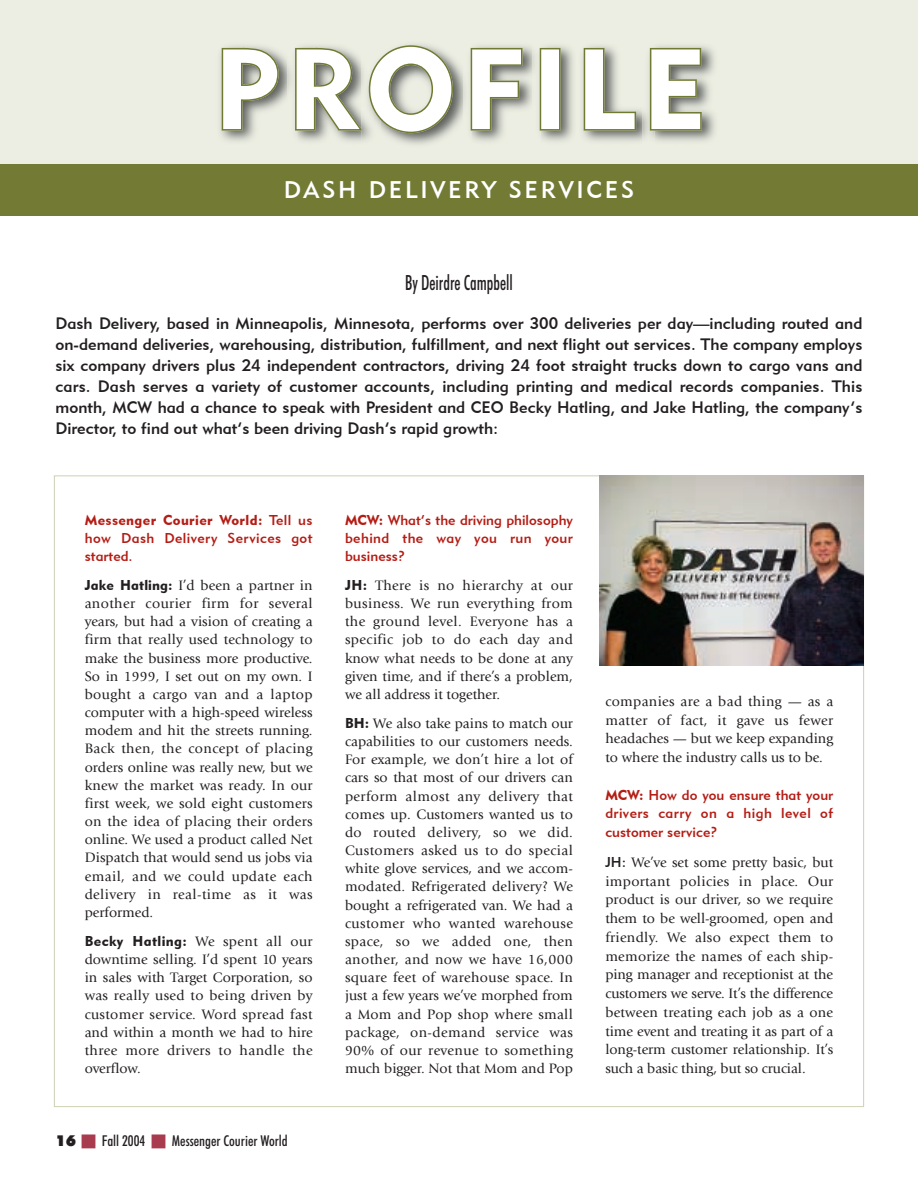
<style>
.page{position:relative;width:918px;height:1188px;background:#fff}
.page>*{position:absolute;margin:0;border:0;box-sizing:border-box;transform-origin:0 0}
.t1{font:24px "Geometr 415 Md BT";letter-spacing:.115em;color:#fff}
.t2{font:500 condensed 21px "Futura BT";color:#231f20;scale:.8 1}
.t3{font:16.5px/21px "Geometr 415 Md BT";color:#231f20;text-align:justify}
.t4{font:500 condensed 15px "Futura BT";color:#231f20}
.t5{font:900 15px "Futura BT";color:#231f20}
.t6{font:14.25px/18.1px "Giovanni";color:#231f20;text-align:justify}
.t7{font:14.25px/18.1px "Geometr 415 Md BT";letter-spacing:.03em;color:#b41d15;text-align:justify}
.t8{font:14.25px "Geometr 415 Blk BT";letter-spacing:.03em;color:#b41d15}
.t9{font:14.25px "Geometr 415 Blk BT";letter-spacing:.03em;color:#231f20}
.s1{font-family:"Geometr 415 Md BT"}
.s2{font-family:"Geometr 415 Blk BT"}
.s3{font-family:"Giovanni"}
</style>
<div class="page">
<img style="left:600px;top:476px;width:264px;height:190px">
<div style="left:0;top:0;width:918px;height:164px;background:#edeee3"></div>
<img style="left:214px;top:40px;width:74px;height:109px">
<svg style="left:222px;top:48px;width:57px;height:83px"></svg>
<img style="left:297px;top:40px;width:64px;height:109px">
<img style="left:288px;top:40px;width:9px;height:109px">
<img style="left:361px;top:38px;width:110px;height:114px">
<svg style="left:295px;top:48px;width:68px;height:83px"></svg>
<svg style="left:369px;top:45px;width:84px;height:88px"></svg>
<img style="left:463px;top:40px;width:69px;height:109px">
<svg style="left:471px;top:48px;width:52px;height:83px"></svg>
<img style="left:541px;top:40px;width:35px;height:109px">
<img style="left:532px;top:40px;width:9px;height:109px">
<svg style="left:540px;top:48px;width:21px;height:83px"></svg>
<img style="left:579px;top:40px;width:63px;height:109px">
<img style="left:576px;top:40px;width:3px;height:109px">
<svg style="left:584px;top:48px;width:52px;height:83px"></svg>
<img style="left:655px;top:40px;width:65px;height:109px">
<img style="left:642px;top:40px;width:13px;height:109px">
<svg style="left:650px;top:48px;width:52px;height:83px"></svg>
<div style="left:0;top:164px;width:918px;height:52px;background:#727a34"></div>
<h1 class="t1" style="left:284px;top:175px;width:352px">DASH DELIVERY SERVICES</h1>
<h2 class="t2" style="left:405px;top:275px;width:136px">By Deirdre Campbell</h2>
<p class="t3" style="left:56px;top:313px;width:809px">Dash Delivery, based in Minneapolis, Minnesota, performs over 300 deliveries per dayóincluding routed and on-demand deliveries, warehousing, distribution, fulfillment, and next flight out services. The company employs six company drivers plus 24 independent contractors, driving 24 foot straight trucks down to cargo vans and cars. Dash serves a variety of customer accounts, including printing and medical records companies. This month, MCW had a chance to speak with President and CEO Becky Hatling, and Jake Hatling, the companyís Director, to find out whatís been driving Dashís rapid growth:</p>
<p class="t8" style="left:85px;top:511px;width:229px">Messenger Courier World: <span class="s1">Tell us</span></p>
<p class="t7" style="left:85px;top:528px;width:229px">how Dash Delivery Services got started.</p>
<p class="t6" style="left:85px;top:577px;width:229px"><span class="s2">Jake Hatling:</span> I’d been a partner in another courier firm for several years, but had a vision of creating a firm that really used technology to make the business more productive.<br>So in 1999, I set out on my own. I bought a cargo van and a laptop computer with a high-speed wireless modem and hit the streets running.<br>Back then, the concept of placing orders online was really new, but we knew the market was ready. In our first week, we sold eight customers on the idea of placing their orders online. We used a product called Net Dispatch that would send us jobs via email, and we could update each delivery in real-time as it was performed.</p>
<p class="t9" style="left:85px;top:932px;width:229px">Becky Hatling: <span class="s3">We spent all our</span></p>
<p class="t6" style="left:85px;top:952px;width:229px">downtime selling. I’d spent 10 years in sales with Target Corporation, so was really used to being driven by customer service. Word spread fast and within a month we had to hire three more drivers to handle the overflow.</p>
<p class="t5" style="left:56px;top:1135px;width:22px">16</p>
<p class="t4" style="left:102px;top:1135px;width:45px">Fall 2004</p>
<p class="t4" style="left:172px;top:1135px;width:117px">Messenger Courier World</p>
<p class="t7" style="left:345px;top:510px;width:229px"><span class="s2">MCW:</span> Whatís the driving philosophy behind the way you run your business?</p>
<p class="t6" style="left:345px;top:577px;width:229px"><span class="s2">JH:</span> There is no hierarchy at our business. We run everything from the ground level. Everyone has a specific job to do each day and know what needs to be done at any given time, and if there’s a problem, we all address it together.</p>
<p class="t6" style="left:345px;top:715px;width:229px"><span class="s2">BH:</span> We also take pains to match our capabilities to our customers needs.<br>For example, we don’t hire a lot of cars so that most of our drivers can perform almost any delivery that comes up. Customers wanted us to do routed delivery, so we did.<br>Customers asked us to do special white glove services, and we accom&shy;modated. Refrigerated delivery? We bought a refrigerated van. We had a customer who wanted warehouse space, so we added one, then another, and now we have 16,000 square feet of warehouse space. In just a few years we’ve morphed from a Mom and Pop shop where small package, on-demand service was 90% of our revenue to something much bigger. Not that Mom and Pop</p>
<p class="t6" style="left:605px;top:693px;width:229px;line-height:18.8px">companies are a bad thing — as a matter of fact, it gave us fewer headaches — but we keep expanding to where the industry calls us to be.</p>
<p class="t7" style="left:605px;top:785px;width:229px;line-height:18.8px"><span class="s2">MCW:</span> How do you ensure that your drivers carry on a high level of customer service?</p>
<p class="t6" style="left:605px;top:854px;width:229px;line-height:18.8px"><span class="s1">JH:</span> We’ve set some pretty basic, but important policies in place. Our product is our driver, so we require them to be well-groomed, open and friendly. We also expect them to memorize the names of each ship&shy;ping manager and receptionist at the customers we serve. It’s the difference between treating each job as a one time event and treating it as part of a long-term customer relationship. It’s such a basic thing, but so crucial.</p>
</div>
